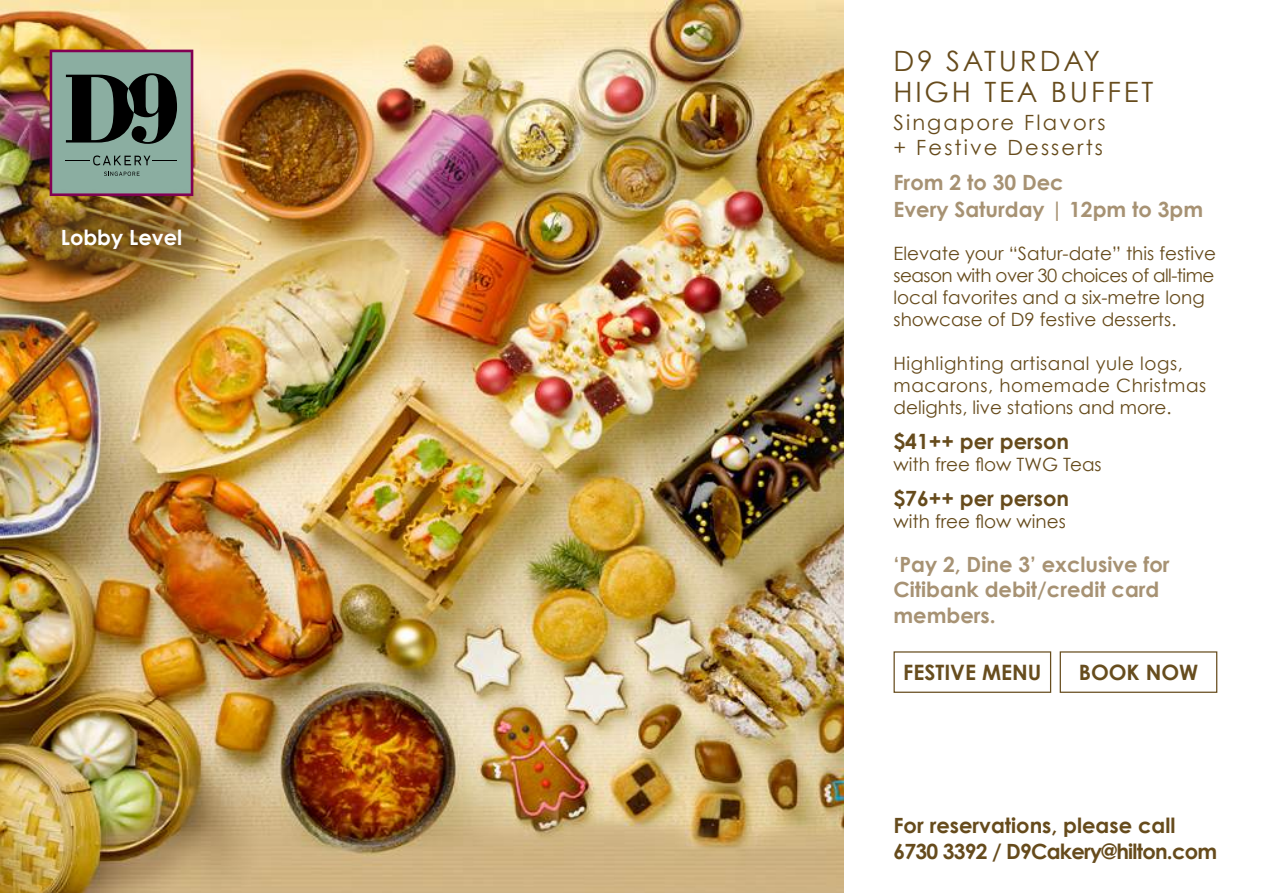
<style>
.page{position:relative;width:1267px;height:893px;background:#fff}
.page>*{position:absolute;margin:0;border:0;box-sizing:border-box;transform-origin:0 0}
.t1{font:28px/31.5px "Century Gothic";letter-spacing:.1em;color:#664b1c}
.t2{font:700 21.18px "Century Gothic";color:#674d1e}
.t3{font:700 21px/25.2px "Century Gothic";color:#a79273}
.t4{font:700 21px/25.2px "Century Gothic";color:#664b1c}
.t5{font:21px/25.2px "Century Gothic";letter-spacing:.1em;color:#664b1c}
.t6{font:700 21px "Century Gothic";color:#fff}
.t7{font:18.38px/22.1px "Century Gothic";color:#664b1c}
.t8{font:18.38px/22.1px "Century Gothic";letter-spacing:.03em;color:#664b1c}
</style>
<div class="page">
<img style="left:0;top:0;width:844px;height:893px">
<svg style="left:50px;top:50px;width:143px;height:138px;background:#6a7e78"></svg>
<div style="left:1059px;top:651px;width:158px;height:42px;border:1px solid #674d1e"></div>
<div style="left:893px;top:651px;width:158px;height:42px;border:1px solid #674d1e"></div>
<div style="left:21px;top:188px;width:202px;height:102px;background:#664a1c;opacity:.6"></div>
<p class="t6" style="left:61px;top:224px;width:123px">Lobby Level</p>
<h1 class="t1" style="left:893px;top:44px;width:261px">D9 SATURDAY<br>HIGH TEA BUFFET</h1>
<p class="t5" style="left:893px;top:110px;width:213px">Singapore Flavors + Festive Desserts</p>
<p class="t3" style="left:893px;top:169px;width:311px;line-height:26.2px">From 2 to 30 Dec<br>Every Saturday | 12pm to 3pm</p>
<p class="t7" style="left:893px;top:242px;width:324px">Elevate your “Satur-date” this festive season with over 30 choices of all-time local favorites and a six-metre long showcase of D9 festive desserts.</p>
<p class="t8" style="left:893px;top:352px;width:314px">Highlighting artisanal yule logs, macarons, homemade Christmas delights, live stations and more.</p>
<p class="t4" style="left:893px;top:429px;width:177px">$41++ per person</p>
<p class="t7" style="left:893px;top:453px;width:210px">with free flow TWG Teas</p>
<p class="t4" style="left:893px;top:486px;width:177px">$76++ per person</p>
<p class="t7" style="left:893px;top:510px;width:174px">with free flow wines</p>
<p class="t3" style="left:893px;top:551px;width:277px">‘Pay 2, Dine 3’ exclusive for<br>Citibank debit/credit card members.</p>
<p class="t2" style="left:903px;top:659px;width:140px">FESTIVE MENU</p>
<p class="t2" style="left:1078px;top:659px;width:121px">BOOK NOW</p>
<p class="t4" style="left:893px;top:813px;width:325px">For reservations, please call<br>6730 3392 / D9Cakery@hilton.com</p>
</div>
